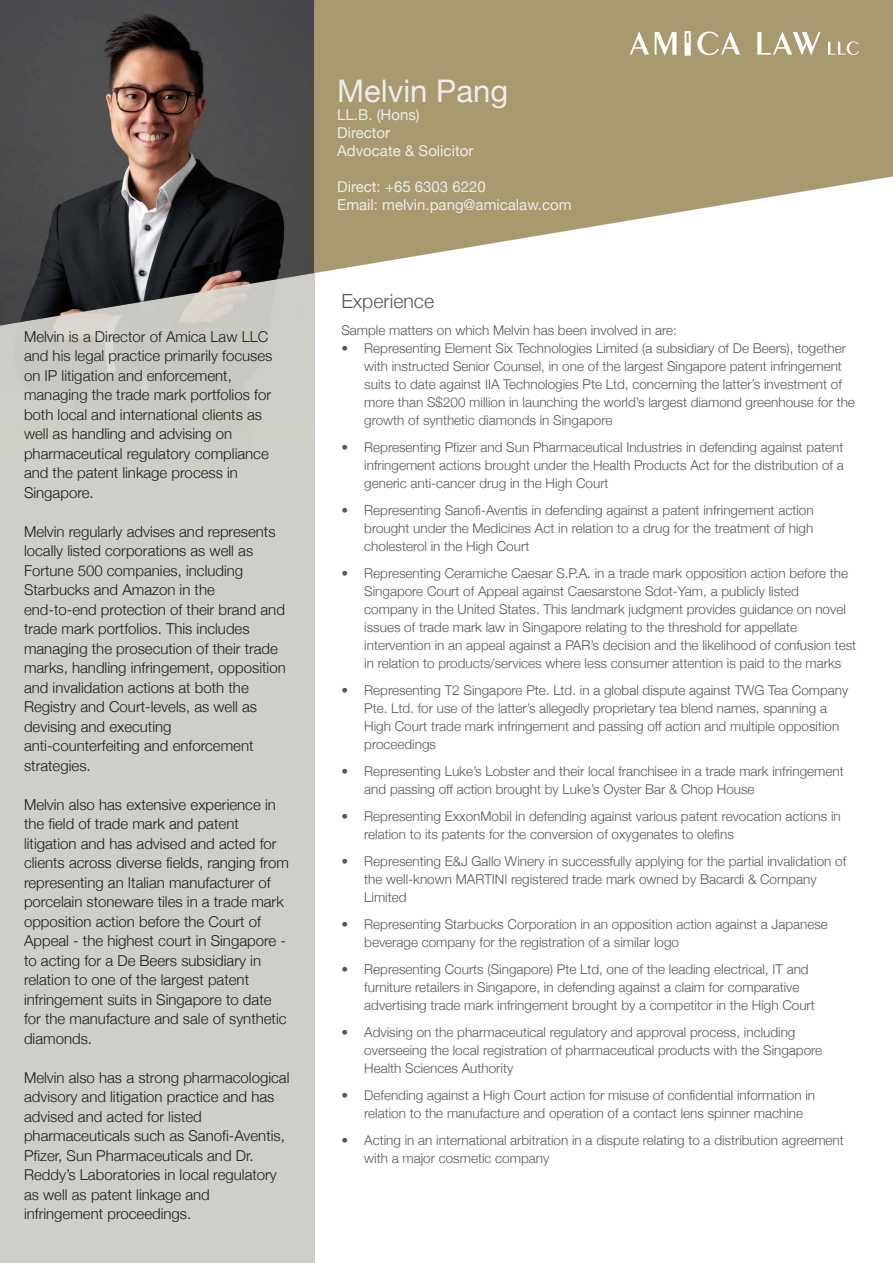
<style>
.page{position:relative;width:893px;height:1263px;background:#fff}
.page>*{position:absolute;margin:0;border:0;box-sizing:border-box;transform-origin:0 0}
.t1{font:31.05px "Helvetica Neue";color:#ededed}
.t2{font:300 19.5px "Helvetica Neue";color:#575756}
.t3{font:300 15px/19.5px "Helvetica Neue";color:#1d1d1b}
.t4{font:15px/18px "Helvetica Neue";color:#ededed}
.t5{font:300 13.5px/18px "Helvetica Neue";color:#575756}
</style>
<div class="page">
<svg style="left:314px;top:0;width:579px;height:325px;fill:#a8996e"></svg>
<img style="left:0;top:0;width:314px;height:325px">
<svg style="left:630px;top:31px;width:190px;height:25px"></svg>
<svg style="left:828px;top:41px;width:31px;height:14px"></svg>
<p class="t3" style="left:24px;top:326px;width:250px">Melvin is a Director of Amica Law LLC and his legal practice primarily focuses on IP litigation and enforcement, managing the trade mark portfolios for both local and international clients as well as handling and advising on pharmaceutical regulatory compliance and the patent linkage process in Singapore.</p>
<p class="t3" style="left:24px;top:521px;width:263px">Melvin regularly advises and represents locally listed corporations as well as Fortune 500 companies, including Starbucks and Amazon in the end-to-end protection of their brand and trade mark portfolios. This includes managing the prosecution of their trade marks, handling infringement, opposition and invalidation actions at both the Registry and Court-levels, as well as devising and executing anti-counterfeiting and enforcement strategies.</p>
<p class="t3" style="left:24px;top:794px;width:266px">Melvin also has extensive experience in the field of trade mark and patent litigation and has advised and acted for clients across diverse fields, ranging from representing an Italian manufacturer of porcelain stoneware tiles in a trade mark opposition action before the Court of Appeal - the highest court in Singapore - to acting for a De Beers subsidiary in relation to one of the largest patent infringement suits in Singapore to date for the manufacture and sale of synthetic diamonds.</p>
<p class="t3" style="left:24px;top:1067px;width:267px">Melvin also has a strong pharmacological advisory and litigation practice and has advised and acted for listed pharmaceuticals such as Sanofi-Aventis, Pfizer, Sun Pharmaceuticals and Dr.<br>Reddy’s Laboratories in local regulatory as well as patent linkage and infringement proceedings.</p>
<h1 class="t1" style="left:337px;top:69px;width:172px">Melvin Pang</h1>
<p class="t4" style="left:337px;top:107px;width:138px">LL.B. (Hons)<br>Director<br>Advocate &amp; Solicitor</p>
<p class="t4" style="left:337px;top:179px;width:236px">Direct: +65 6303 6220<br>Email: melvin.pang@amicalaw.com</p>
<h2 class="t2" style="left:341px;top:285px;width:94px">Experience</h2>
<p class="t5" style="left:341px;top:320px;width:337px">Sample matters on which Melvin has been involved in are:</p>
<p class="t5" style="left:364px;top:338px;width:492px;text-indent:-23px">• Representing Element Six Technologies Limited (a subsidiary of De Beers), together with instructed Senior Counsel, in one of the largest Singapore patent infringement suits to date against IIA Technologies Pte Ltd, concerning the latter’s investment of more than S$200 million in launching the world’s largest diamond greenhouse for the growth of synthetic diamonds in Singapore</p>
<p class="t5" style="left:364px;top:437px;width:481px;text-align:justify;text-indent:-23px">• Representing Pfizer and Sun Pharmaceutical Industries in defending against patent infringement actions brought under the Health Products Act for the distribution of a generic anti-cancer drug in the High Court</p>
<p class="t5" style="left:364px;top:500px;width:451px;text-align:justify;text-indent:-23px">• Representing Sanofi-Aventis in defending against a patent infringement action brought under the Medicines Act in relation to a drug for the treatment of high cholesterol in the High Court</p>
<p class="t5" style="left:364px;top:563px;width:493px;text-indent:-23px">• Representing Ceramiche Caesar S.P.A. in a trade mark opposition action before the Singapore Court of Appeal against Caesarstone Sdot-Yam, a publicly listed company in the United States. This landmark judgment provides guidance on novel issues of trade mark law in Singapore relating to the threshold for appellate intervention in an appeal against a PAR’s decision and the likelihood of confusion test in relation to products/services where less consumer attention is paid to the marks</p>
<p class="t5" style="left:364px;top:680px;width:486px;text-indent:-23px">• Representing T2 Singapore Pte. Ltd. in a global dispute against TWG Tea Company Pte. Ltd. for use of the latter’s allegedly proprietary tea blend names, spanning a High Court trade mark infringement and passing off action and multiple opposition proceedings</p>
<p class="t5" style="left:364px;top:761px;width:481px;text-indent:-23px">• Representing Luke’s Lobster and their local franchisee in a trade mark infringement and passing off action brought by Luke’s Oyster Bar &amp; Chop House</p>
<p class="t5" style="left:364px;top:806px;width:478px;text-indent:-23px">• Representing ExxonMobil in defending against various patent revocation actions in relation to its patents for the conversion of oxygenates to olefins</p>
<p class="t5" style="left:364px;top:851px;width:483px;text-indent:-23px">• Representing E&amp;J Gallo Winery in successfully applying for the partial invalidation of the well-known MARTINI registered trade mark owned by Bacardi &amp; Company<br>Limited</p>
<p class="t5" style="left:364px;top:914px;width:465px;text-indent:-23px">• Representing Starbucks Corporation in an opposition action against a Japanese beverage company for the registration of a similar logo</p>
<p class="t5" style="left:364px;top:959px;width:452px;text-indent:-23px">• Representing Courts (Singapore) Pte Ltd, one of the leading electrical, IT and furniture retailers in Singapore, in defending against a claim for comparative advertising trade mark infringement brought by a competitor in the High Court</p>
<p class="t5" style="left:364px;top:1022px;width:459px;text-indent:-23px">• Advising on the pharmaceutical regulatory and approval process, including overseeing the local registration of pharmaceutical products with the Singapore<br>Health Sciences Authority</p>
<p class="t5" style="left:364px;top:1085px;width:452px;text-indent:-23px">• Defending against a High Court action for misuse of confidential information in relation to the manufacture and operation of a contact lens spinner machine</p>
<p class="t5" style="left:364px;top:1130px;width:481px;text-indent:-23px">• Acting in an international arbitration in a dispute relating to a distribution agreement with a major cosmetic company</p>
</div>
